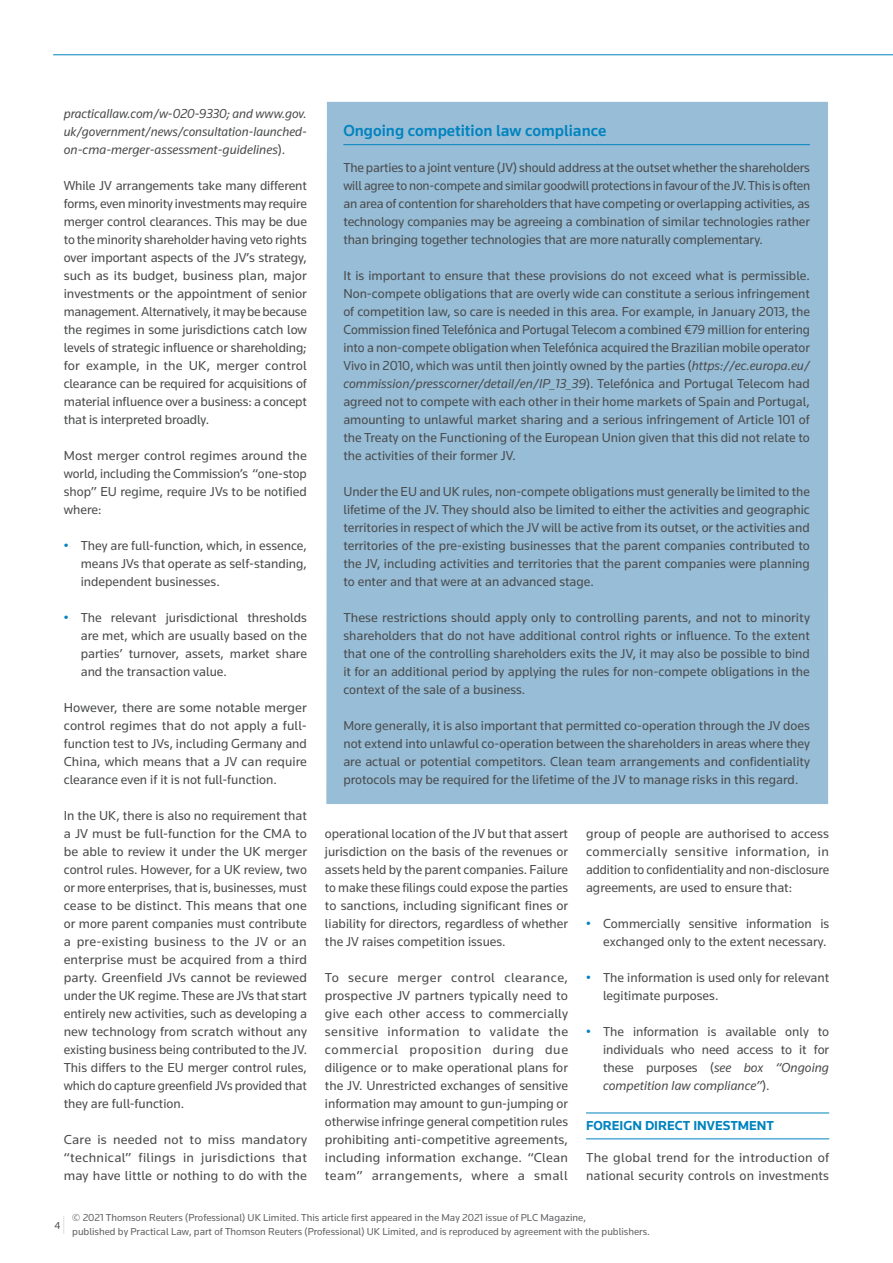
<style>
.page{position:relative;width:893px;height:1263px;background:#fff}
.page>*{position:absolute;margin:0;border:0;box-sizing:border-box;transform-origin:0 0}
.Feature_Box__Heading{font:500 16.5px "Knowledge";color:#0083bf}
.Feature__Body{font:13.5px/18px "Knowledge";color:#4b4c4d;text-align:justify}
.Feature__Body-2{font:italic 13.5px/18px "Knowledge";color:#4b4c4d;text-align:justify}
.Feature__H1{font:700 13.5px "Knowledge";color:#0083bf}
.t1{font:10.5px/13.5px "Knowledge";color:#636366}
.t2{font:10.5px "Knowledge";color:#4b4c4d}
.s1{font-style:normal}
.s2{color:#0083bf}
.s3{font-style:italic}
</style>
<div class="page">
<hr style="left:586px;top:1113px;width:243px;height:1px;background:#0083bf">
<hr style="left:586px;top:1138px;width:243px;height:1px;background:#0083bf">
<svg style="left:64px;top:1217px;width:1px;height:17px"></svg>
<hr style="left:53px;top:55px;width:840px;height:1px;background:#0083bf">
<div style="left:326px;top:102px;width:502px;height:702px;background:#97bdd7"></div>
<hr style="left:343px;top:144px;width:467px;height:1px;background:#0083bf">
<p class="Feature__Body-2" style="left:64px;top:104px;width:245px">practicallaw.com/w-020-9330; and www.gov. uk/government/news/consultation-launched&shy;on-cma-merger-assessment-guidelines<span class="s1">).</span></p>
<p class="Feature__Body" style="left:64px;top:176px;width:245px">While JV arrangements take many different forms, even minority investments may require merger control clearances. This may be due to the minority shareholder having veto rights over important aspects of the JV’s strategy, such as its budget, business plan, major investments or the appointment of senior management. Alternatively, it may be because the regimes in some jurisdictions catch low levels of strategic influence or shareholding; for example, in the UK, merger control clearance can be required for acquisitions of material influence over a business: a concept that is interpreted broadly.</p>
<p class="Feature__Body" style="left:64px;top:446px;width:245px">Most merger control regimes around the world, including the Commission’s “one-stop shop” EU regime, require JVs to be notified where:</p>
<p class="Feature__Body" style="left:81px;top:536px;width:228px;text-indent:-17px"><span class="s2">•</span> They are full-function, which, in essence, means JVs that operate as self-standing, independent businesses.</p>
<p class="Feature__Body" style="left:81px;top:608px;width:228px;text-indent:-17px"><span class="s2">•</span> The relevant jurisdictional thresholds are met, which are usually based on the parties’ turnover, assets, market share and the transaction value.</p>
<p class="Feature__Body" style="left:64px;top:698px;width:245px">However, there are some notable merger control regimes that do not apply a full&shy;function test to JVs, including Germany and China, which means that a JV can require clearance even if it is not full-function.</p>
<p class="Feature__Body" style="left:64px;top:806px;width:245px">In the UK, there is also no requirement that a JV must be full-function for the CMA to be able to review it under the UK merger control rules. However, for a UK review, two or more enterprises, that is, businesses, must cease to be distinct. This means that one or more parent companies must contribute a pre-existing business to the JV or an enterprise must be acquired from a third party. Greenfield JVs cannot be reviewed under the UK regime. These are JVs that start entirely new activities, such as developing a new technology from scratch without any existing business being contributed to the JV.<br>This differs to the EU merger control rules, which do capture greenfield JVs provided that they are full-function.</p>
<p class="Feature__Body" style="left:64px;top:1130px;width:245px">Care is needed not to miss mandatory “technical” filings in jurisdictions that may have little or nothing to do with the</p>
<p class="Feature_Box__Heading" style="left:343px;top:120px;width:265px">Ongoing competition law compliance</p>
<p class="Feature__Body" style="left:343px;top:158px;width:468px">The parties to a joint venture (JV) should address at the outset whether the shareholders will agree to non-compete and similar goodwill protections in favour of the JV. This is often an area of contention for shareholders that have competing or overlapping activities, as technology companies may be agreeing a combination of similar technologies rather than bringing together technologies that are more naturally complementary.</p>
<p class="Feature__Body" style="left:343px;top:266px;width:468px">It is important to ensure that these provisions do not exceed what is permissible.<br>Non-compete obligations that are overly wide can constitute a serious infringement of competition law, so care is needed in this area. For example, in January 2013, the Commission fined Telefónica and Portugal Telecom a combined €79 million for entering into a non-compete obligation when Telefónica acquired the Brazilian mobile operator Vivo in 2010, which was until then jointly owned by the parties (<span class="s3">https://ec.europa.eu/ commission/presscorner/detail/en/IP_13_39</span>). Telefónica and Portugal Telecom had agreed not to compete with each other in their home markets of Spain and Portugal, amounting to unlawful market sharing and a serious infringement of Article 101 of the Treaty on the Functioning of the European Union given that this did not relate to the activities of their former JV.</p>
<p class="Feature__Body" style="left:343px;top:482px;width:468px">Under the EU and UK rules, non-compete obligations must generally be limited to the lifetime of the JV. They should also be limited to either the activities and geographic territories in respect of which the JV will be active from its outset, or the activities and territories of the pre-existing businesses that the parent companies contributed to the JV, including activities and territories that the parent companies were planning to enter and that were at an advanced stage.</p>
<p class="Feature__Body" style="left:343px;top:608px;width:468px">These restrictions should apply only to controlling parents, and not to minority shareholders that do not have additional control rights or influence. To the extent that one of the controlling shareholders exits the JV, it may also be possible to bind it for an additional period by applying the rules for non-compete obligations in the context of the sale of a business.</p>
<p class="Feature__Body" style="left:343px;top:716px;width:468px">More generally, it is also important that permitted co-operation through the JV does not extend into unlawful co-operation between the shareholders in areas where they are actual or potential competitors. Clean team arrangements and confidentiality protocols may be required for the lifetime of the JV to manage risks in this regard.</p>
<p class="Feature__Body" style="left:325px;top:824px;width:245px">operational location of the JV but that assert jurisdiction on the basis of the revenues or assets held by the parent companies. Failure to make these filings could expose the parties to sanctions, including significant fines or liability for directors, regardless of whether the JV raises competition issues.</p>
<p class="Feature__Body" style="left:325px;top:968px;width:245px">To secure merger control clearance, prospective JV partners typically need to give each other access to commercially sensitive information to validate the commercial proposition during due diligence or to make operational plans for the JV. Unrestricted exchanges of sensitive information may amount to gun-jumping or otherwise infringe general competition rules prohibiting anti-competitive agreements, including information exchange. “Clean team” arrangements, where a small</p>
<p class="Feature__Body" style="left:586px;top:824px;width:245px">group of people are authorised to access commercially sensitive information, in addition to confidentiality and non-disclosure agreements, are used to ensure that:</p>
<p class="Feature__Body" style="left:586px;top:914px;width:245px;text-align:right"><span class="s2">•</span> Commercially sensitive information is exchanged only to the extent necessary.</p>
<p class="Feature__Body" style="left:603px;top:968px;width:228px;text-indent:-17px"><span class="s2">•</span> The information is used only for relevant legitimate purposes.</p>
<p class="Feature__Body" style="left:603px;top:1022px;width:228px;text-indent:-17px"><span class="s2">•</span> The information is available only to individuals who need access to it for these purposes (<span class="s3">see box “Ongoing competition law compliance”</span>).</p>
<p class="Feature__H1" style="left:586px;top:1117px;width:190px">FOREIGN DIRECT INVESTMENT</p>
<p class="Feature__Body" style="left:586px;top:1148px;width:245px">The global trend for the introduction of national security controls on investments</p>
<p class="t2" style="left:54px;top:1219px;width:7px">4</p>
<p class="t1" style="left:72px;top:1211px;width:579px">© 2021 Thomson Reuters (Professional) UK Limited. This article first appeared in the May 2021 issue of PLC Magazine,<br>published by Practical Law, part of Thomson Reuters (Professional) UK Limited, and is reproduced by agreement with the publishers.</p>
</div>
